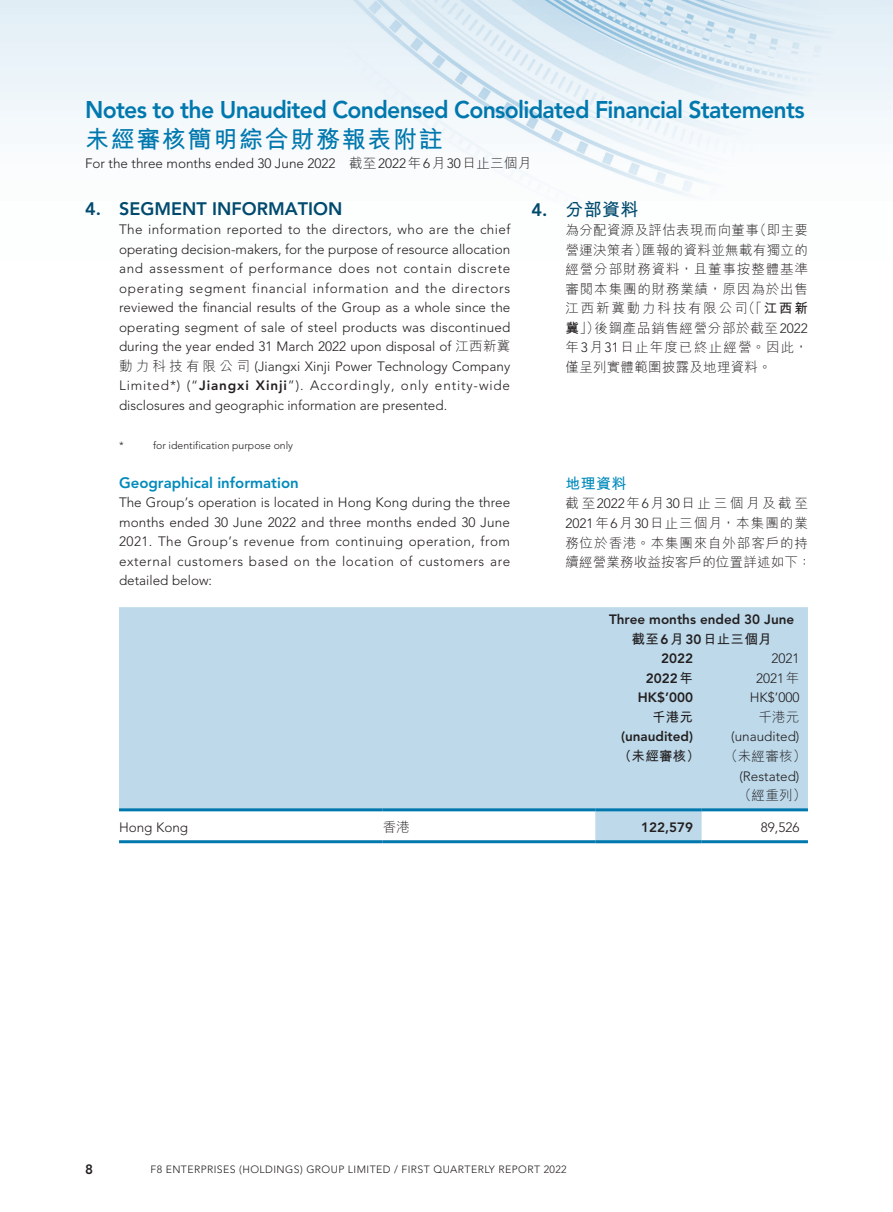
<style>
.page{position:relative;width:893px;height:1212px;background:#fff}
.page>*{position:absolute;margin:0;border:0;box-sizing:border-box;transform-origin:0 0}
.t1{font:800 24px "Avenir LT Std";letter-spacing:-.03em;color:#0078ae;scale:.96 1}
.t2{font:700 24px "M Hei HK";letter-spacing:.07em;color:#0078ae}
._01_H1_E{font:800 18px "Avenir LT Std";color:#004a6e}
._001_H1_C{font:700 18px "M Hei HK";color:#004a6e}
._02_H2_E{font:800 15px "Avenir LT Std";color:#018abb}
._002_H2_C{font:700 15px "M Hei HK";color:#018abb}
._00_txt_E{font:300 13.5px/19.5px "Avenir LT Std";color:#231f20;text-align:justify}
._000_txt_C{font:300 13.5px/19.5px "M Hei HK";letter-spacing:.065em;color:#231f20;text-align:justify}
._50_Table_txt{font:800 13.5px "Avenir LT Std";color:#231f20}
._50_Table_txt-2{font:300 13.5px "Avenir LT Std";color:#231f20}
._50_Table_txt-3{font:700 13.5px "M Hei HK";letter-spacing:.02em;color:#231f20}
._50_Table_txt-4{font:300 13.5px "M Hei HK";letter-spacing:.02em;color:#231f20}
._006_Notes_C{font:300 10.5px "Avenir LT Std";letter-spacing:.04em;color:#231f20}
._006_Notes_C-2{font:300 10.5px "Avenir LT Std";color:#231f20}
.s1{font-family:"M Hei HK"}
.s2{font-weight:800}
.s3{font-family:"Avenir LT Std";font-weight:800}
.s4{font-weight:700}
.s5{font-family:"Avenir LT Std"}
.s6{font-family:"M Hei HK";font-weight:700}
</style>
<div class="page">
<img style="left:0;top:0;width:893px;height:844px">
<svg style="left:119px;top:607px;width:689px;height:233px;fill:#bdd9ea"></svg>
<hr style="left:119px;top:808px;width:264px;height:3px;background:#0078ae">
<hr style="left:383px;top:808px;width:212px;height:3px;background:#0078ae">
<hr style="left:595px;top:808px;width:107px;height:3px;background:#0078ae">
<hr style="left:702px;top:808px;width:106px;height:3px;background:#0078ae">
<hr style="left:119px;top:840px;width:264px;height:3px;background:#0078ae">
<hr style="left:383px;top:840px;width:212px;height:3px;background:#0078ae">
<hr style="left:595px;top:840px;width:107px;height:3px;background:#0078ae">
<hr style="left:702px;top:840px;width:106px;height:3px;background:#0078ae">
<h1 class="t1" style="left:85px;top:95px;width:751px">Notes to the Unaudited Condensed Consolidated Financial Statements</h1>
<h1 class="t2" style="left:85px;top:121px;width:359px">未經審核簡明綜合財務報表附註</h1>
<p class="_00_txt_E" style="left:85px;top:154px;width:448px">For the three months ended 30 June 2022 <span class="s1">截至</span>2022<span class="s1">年</span>6<span class="s1">月</span>30<span class="s1">日止三個月</span></p>
<p class="_01_H1_E" style="left:85px;top:198px;width:259px">4. SEGMENT INFORMATION</p>
<p class="_00_txt_E" style="left:119px;top:220px;width:393px">The information reported to the directors, who are the chief operating decision-makers, for the purpose of resource allocation and assessment of performance does not contain discrete operating segment financial information and the directors reviewed the financial results of the Group as a whole since the operating segment of sale of steel products was discontinued during the year ended 31 March 2022 upon disposal of <span class="s1">江西新冀動力科技有限公司</span> (Jiangxi Xinji Power Technology Company Limited*) (“<span class="s2">Jiangxi Xinji</span>”). Accordingly, only entity-wide disclosures and geographic information are presented.</p>
<p class="_006_Notes_C" style="left:119px;top:439px;width:6px">*</p>
<p class="_006_Notes_C-2" style="left:153px;top:439px;width:142px">for identification purpose only</p>
<p class="_02_H2_E" style="left:119px;top:474px;width:181px">Geographical information</p>
<p class="_00_txt_E" style="left:119px;top:493px;width:393px">The Group’s operation is located in Hong Kong during the three months ended 30 June 2022 and three months ended 30 June 2021. The Group’s revenue from continuing operation, from external customers based on the location of customers are detailed below:</p>
<p class="_001_H1_C" style="left:531px;top:196px;width:109px"><span class="s3">4.</span> 分部資料</p>
<p class="_000_txt_C" style="left:565px;top:221px;width:244px">為分配資源及評估表現而向董事（即主要營運決策者）匯報的資料並無載有獨立的經營分部財務資料，且董事按整體基準審閱本集團的財務業績，原因為於出售江西新冀動力科技有限公司（「<span class="s4">江西新冀</span>」）後鋼產品銷售經營分部於截至<span class="s5">2022</span>年<span class="s5">3</span>月<span class="s5">31</span>日止年度已終止經營。因此，僅呈列實體範圍披露及地理資料。</p>
<p class="_002_H2_C" style="left:565px;top:472px;width:62px">地理資料</p>
<p class="_000_txt_C" style="left:565px;top:494px;width:247px;text-align:left">截至<span class="s5">2022</span>年<span class="s5">6</span>月<span class="s5">30</span>日止三個月及截至<br><span class="s5">2021</span>年<span class="s5">6</span>月<span class="s5">30</span>日止三個月，本集團的業務位於香港。本集團來自外部客戶的持續經營業務收益按客戶的位置詳述如下：</p>
<p class="_50_Table_txt" style="left:609px;top:612px;width:187px">Three months ended 30 June</p>
<p class="_50_Table_txt-3" style="left:632px;top:630px;width:142px">截至<span class="s3">6</span>月<span class="s3">30</span>日止三個月</p>
<p class="_50_Table_txt" style="left:661px;top:651px;width:33px">2022</p>
<p class="_50_Table_txt-2" style="left:771px;top:651px;width:30px">2021</p>
<p class="_50_Table_txt" style="left:646px;top:671px;width:49px">2022<span class="s6">年</span></p>
<p class="_50_Table_txt-2" style="left:756px;top:671px;width:45px">2021<span class="s1">年</span></p>
<p class="_50_Table_txt" style="left:638px;top:690px;width:57px">HK$’000</p>
<p class="_50_Table_txt-2" style="left:750px;top:690px;width:51px">HK$’000</p>
<p class="_50_Table_txt-3" style="left:652px;top:708px;width:43px">千港元</p>
<p class="_50_Table_txt-4" style="left:758px;top:710px;width:43px">千港元</p>
<p class="_50_Table_txt" style="left:621px;top:729px;width:74px">(unaudited)</p>
<p class="_50_Table_txt-2" style="left:731px;top:729px;width:70px">(unaudited)</p>
<p class="_50_Table_txt-3" style="left:618px;top:747px;width:83px">（未經審核）</p>
<p class="_50_Table_txt-4" style="left:724px;top:749px;width:83px">（未經審核）</p>
<p class="_50_Table_txt-2" style="left:739px;top:768px;width:62px">(Restated)</p>
<p class="_50_Table_txt-4" style="left:738px;top:788px;width:70px">（經重列）</p>
<p class="_50_Table_txt-2" style="left:119px;top:819px;width:71px">Hong Kong</p>
<p class="_000_txt_C" style="left:383px;top:817px;width:29px">香港</p>
<p class="_50_Table_txt" style="left:641px;top:819px;width:53px">122,579</p>
<p class="_50_Table_txt-2" style="left:761px;top:819px;width:40px">89,526</p>
<p class="_50_Table_txt" style="left:85px;top:1161px;width:9px">8</p>
<p class="_006_Notes_C" style="left:150px;top:1163px;width:418px">F8 ENTERPRISES (HOLDINGS) GROUP LIMITED / FIRST QUARTERLY REPORT 2022</p>
</div>
